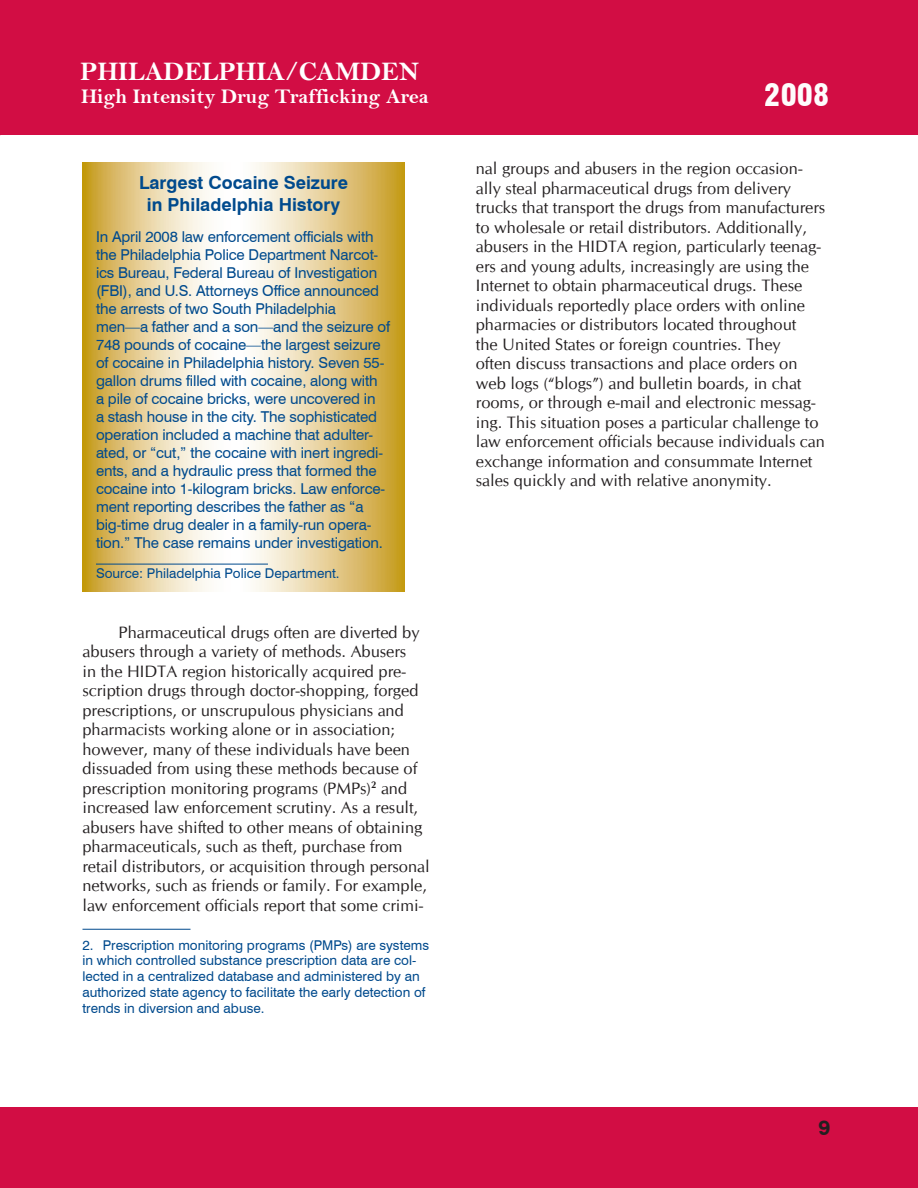
<style>
.page{position:relative;width:918px;height:1188px;background:#fff}
.page>*{position:absolute;margin:0;border:0;box-sizing:border-box;transform-origin:0 0}
.t1{font:900 condensed 30px "Swiss 721 BT";color:#fff}
.t2{font:27px "Bell MT Bold";letter-spacing:-.01em;color:#fff}
.t3{font:21px "Bell MT Bold";color:#fff}
.t4{font:700 21px "Swiss 721 BT";color:#231f20}
.t5{font:700 18px/21.6px "Swiss 721 BT";color:#004a8d;text-align:center}
.t6{font:16.5px/19.5px "CG Omega";color:#231f20}
.t7{font:15px/18px "Swiss 721 BT";letter-spacing:-.01em;color:#004a8d}
.t8{font:13.5px/15.8px "Swiss 721 BT";color:#004a8d}
</style>
<div class="page">
<div style="left:0;top:1107px;width:918px;height:81px;background:#d20d44"></div>
<div style="left:0;top:0;width:918px;height:135px;background:#d20d44"></div>
<svg style="left:82px;top:162px;width:322px;height:429px"></svg>
<hr style="left:96px;top:564px;width:172px;height:1px;background:#004a8d">
<hr style="left:82px;top:929px;width:108px;height:1px;background:#004a8d">
<h2 class="t2" style="left:80px;top:55px;width:341px">PHILADELPHIA/CAMDEN</h2>
<p class="t3" style="left:81px;top:84px;width:350px">High Intensity Drug Trafficking Area</p>
<h1 class="t1" style="left:765px;top:77px;width:66px">2008</h1>
<p class="t5" style="left:139px;top:172px;width:210px">Largest Cocaine Seizure in Philadelphia History</p>
<p class="t7" style="left:96px;top:228px;width:296px">In April 2008 law enforcement officials with the Philadelphia Police Department Narcot&shy;ics Bureau, Federal Bureau of Investigation (FBI), and U.S. Attorneys Office announced the arrests of two South Philadelphia men—a father and a son—and the seizure of 748 pounds of cocaine—the largest seizure of cocaine in Philadelphia history. Seven 55- gallon drums filled with cocaine, along with<br>a pile of cocaine bricks, were uncovered in<br>a stash house in the city. The sophisticated operation included a machine that adulter&shy;ated, or “cut,” the cocaine with inert ingredi&shy;ents, and a hydraulic press that formed the cocaine into 1-kilogram bricks. Law enforce&shy;ment reporting describes the father as “a big-time drug dealer in a family-run opera&shy;tion.” The case remains under investigation.</p>
<p class="t8" style="left:96px;top:565px;width:245px">Source: Philadelphia Police Department.</p>
<p class="t6" style="left:82px;top:623px;width:349px;text-indent:36px">Pharmaceutical drugs often are diverted by abusers through a variety of methods. Abusers<br>in the HIDTA region historically acquired pre&shy;scription drugs through doctor-shopping, forged prescriptions, or unscrupulous physicians and pharmacists working alone or in association; however, many of these individuals have been dissuaded from using these methods because of prescription monitoring programs (PMPs)<sup>2</sup> and increased law enforcement scrutiny. As a result, abusers have shifted to other means of obtaining pharmaceuticals, such as theft, purchase from retail distributors, or acquisition through personal networks, such as friends or family. For example, law enforcement officials report that some crimi-</p>
<p class="t8" style="left:82px;top:937px;width:348px">2. Prescription monitoring programs (PMPs) are systems in which controlled substance prescription data are col&shy;lected in a centralized database and administered by an authorized state agency to facilitate the early detection of trends in diversion and abuse.</p>
<p class="t6" style="left:476px;top:159px;width:351px">nal groups and abusers in the region occasion&shy;ally steal pharmaceutical drugs from delivery trucks that transport the drugs from manufacturers to wholesale or retail distributors. Additionally, abusers in the HIDTA region, particularly teenag&shy;ers and young adults, increasingly are using the Internet to obtain pharmaceutical drugs. These individuals reportedly place orders with online pharmacies or distributors located throughout<br>the United States or foreign countries. They<br>often discuss transactions and place orders on web logs (“blogs”) and bulletin boards, in chat rooms, or through e-mail and electronic messag&shy;ing. This situation poses a particular challenge to law enforcement officials because individuals can exchange information and consummate Internet sales quickly and with relative anonymity.</p>
<p class="t4" style="left:818px;top:1115px;width:13px">9</p>
</div>
